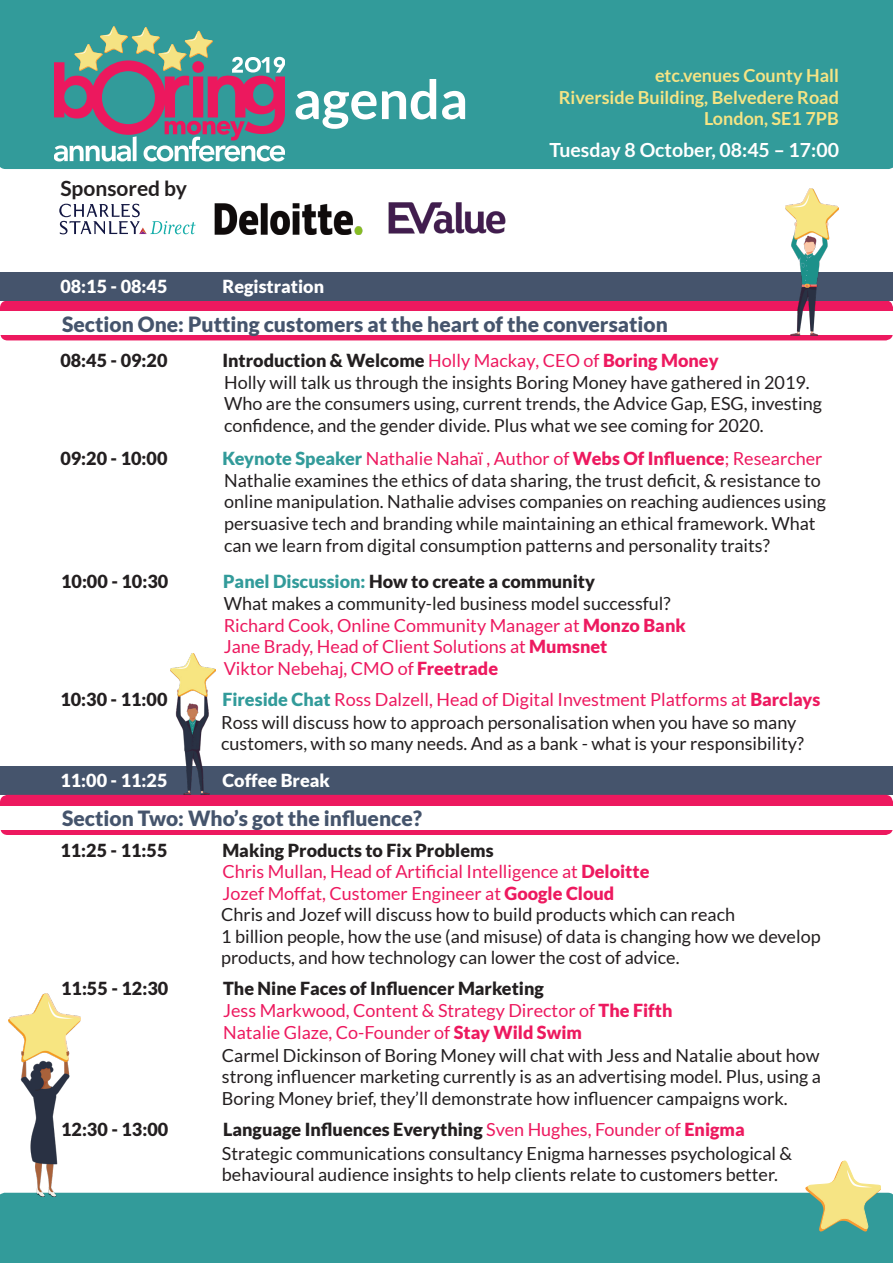
<style>
.page{position:relative;width:893px;height:1263px;background:#fff}
.page>*{position:absolute;margin:0;border:0;box-sizing:border-box;transform-origin:0 0}
.t1{font:700 54px "Lato";color:#fff}
.t2{font:900 21px "Lato";color:#45546c}
.t3{font:700 21px "Lato";color:#231f20}
.t4{font:700 19.5px "Lato";color:#fff}
.t5{font:18px/21.6px "Lato";color:#231f20}
.t6{font:18px "Lato";color:#ed195f}
.t7{font:900 18px "Lato";color:#231f20}
.t8{font:700 18px "Lato";color:#f6e484}
.t9{font:900 18px "Lato";color:#fff}
.s1{font-weight:400;color:#ed195f}
.s2{color:#ed195f}
.s3{font-weight:900;color:#329b9a}
.s4{font-weight:900}
.s5{color:#329b9a}
</style>
<div class="page">
<div style="left:0;top:0;width:893px;height:169px;background:#329b9a"></div>
<img style="left:214px;top:203px;width:149px;height:32px">
<img style="left:388px;top:203px;width:118px;height:31px">
<div style="left:0;top:1193px;width:893px;height:70px;background:#329b9a"></div>
<svg style="left:59px;top:204px;width:137px;height:30px"></svg>
<svg style="left:54px;top:26px;width:231px;height:135px;background:#7b848f"></svg>
<div style="left:0;top:300px;width:893px;height:40px;background:#ed195f;border-radius:8px"></div>
<div style="left:0;top:312px;width:893px;height:23px;background:#fff"></div>
<div style="left:0;top:272px;width:893px;height:28px;background:#45546c"></div>
<div style="left:0;top:766px;width:893px;height:29px;background:#45546c"></div>
<div style="left:0;top:795px;width:893px;height:40px;background:#ed195f;border-radius:8px"></div>
<div style="left:0;top:806px;width:893px;height:24px;background:#fff"></div>
<svg style="left:805px;top:1160px;width:76px;height:72px"></svg>
<img style="left:8px;top:994px;width:72px;height:203px">
<img style="left:171px;top:653px;width:45px;height:141px">
<img style="left:786px;top:189px;width:53px;height:146px">
<p class="t3" style="left:60px;top:177px;width:128px">Sponsored by</p>
<p class="t1" style="left:293px;top:68px;width:176px">agenda</p>
<p class="t9" style="left:60px;top:275px;width:109px">08:15 - 08:45</p>
<p class="t9" style="left:222px;top:275px;width:103px">Registration</p>
<p class="t8" style="left:655px;top:65px;width:185px">etc.venues County Hall</p>
<p class="t8" style="left:559px;top:87px;width:282px">Riverside Building, Belvedere Road</p>
<p class="t8" style="left:704px;top:108px;width:136px">London, SE1 7PB</p>
<p class="t4" style="left:549px;top:139px;width:291px">Tuesday 8 October, 08:45 – 17:00</p>
<p class="t2" style="left:62px;top:312px;width:607px">Section One: Putting customers at the heart of the conversation</p>
<p class="t7" style="left:60px;top:349px;width:109px">08:45 - 09:20</p>
<p class="t7" style="left:222px;top:349px;width:498px">Introduction &amp; Welcome <span class="s1">Holly Mackay, CEO of</span> <span class="s2">Boring Money</span></p>
<p class="t5" style="left:224px;top:371px;width:599px">Holly will talk us through the insights Boring Money have gathered in 2019.<br>Who are the consumers using, current trends, the Advice Gap, ESG, investing confidence, and the gender divide. Plus what we see coming for 2020.</p>
<p class="t7" style="left:60px;top:447px;width:109px">09:20 - 10:00</p>
<p class="t6" style="left:222px;top:448px;width:602px"><span class="s3">Keynote Speaker</span> Nathalie Nahaï , Author of <span class="s4">Webs Of Influence</span>; Researcher</p>
<p class="t5" style="left:224px;top:469px;width:603px">Nathalie examines the ethics of data sharing, the trust deficit, &amp; resistance to online manipulation. Nathalie advises companies on reaching audiences using persuasive tech and branding while maintaining an ethical framework. What can we learn from digital consumption patterns and personality traits?</p>
<p class="t7" style="left:61px;top:570px;width:109px">10:00 - 10:30</p>
<p class="t7" style="left:223px;top:570px;width:373px"><span class="s5">Panel Discussion:</span> How to create a community</p>
<p class="t5" style="left:224px;top:593px;width:449px">What makes a community-led business model successful?</p>
<p class="t6" style="left:224px;top:615px;width:464px">Richard Cook, Online Community Manager at <span class="s4">Monzo Bank</span></p>
<p class="t6" style="left:224px;top:637px;width:385px">Jane Brady, Head of Client Solutions at <span class="s4">Mumsnet</span></p>
<p class="t6" style="left:224px;top:658px;width:276px">Viktor Nebehaj, CMO of <span class="s4">Freetrade</span></p>
<p class="t7" style="left:60px;top:689px;width:109px">10:30 - 11:00</p>
<p class="t6" style="left:222px;top:690px;width:599px"><span class="s3">Fireside Chat</span> Ross Dalzell, Head of Digital Investment Platforms at <span class="s4">Barclays</span></p>
<p class="t5" style="left:221px;top:711px;width:584px">Ross will discuss how to approach personalisation when you have so many customers, with so many needs. And as a bank - what is your responsibility?</p>
<p class="t9" style="left:60px;top:770px;width:109px">11:00 - 11:25</p>
<p class="t9" style="left:222px;top:770px;width:109px">Coffee Break</p>
<p class="t2" style="left:62px;top:806px;width:361px">Section Two: Who’s got the influence?</p>
<p class="t7" style="left:60px;top:839px;width:109px">11:25 - 11:55</p>
<p class="t7" style="left:222px;top:839px;width:273px">Making Products to Fix Problems</p>
<p class="t6" style="left:222px;top:862px;width:429px">Chris Mullan, Head of Artificial Intelligence at <span class="s4">Deloitte</span></p>
<p class="t6" style="left:222px;top:883px;width:393px">Jozef Moffat, Customer Engineer at <span class="s4">Google Cloud</span></p>
<p class="t5" style="left:221px;top:904px;width:516px">Chris and Jozef will discuss how to build products which can reach</p>
<p class="t5" style="left:221px;top:925px;width:601px">1 billion people, how the use (and misuse) of data is changing how we develop products, and how technology can lower the cost of advice.</p>
<p class="t7" style="left:61px;top:978px;width:109px">11:55 - 12:30</p>
<p class="t7" style="left:223px;top:978px;width:322px">The Nine Faces of Influencer Marketing</p>
<p class="t6" style="left:223px;top:1000px;width:451px">Jess Markwood, Content &amp; Strategy Director of <span class="s4">The Fifth</span></p>
<p class="t6" style="left:223px;top:1022px;width:360px">Natalie Glaze, Co-Founder of <span class="s4">Stay Wild Swim</span></p>
<p class="t5" style="left:222px;top:1044px;width:600px;text-align:justify">Carmel Dickinson of Boring Money will chat with Jess and Natalie about how strong influencer marketing currently is as an advertising model. Plus, using a Boring Money brief, they’ll demonstrate how influencer campaigns work.</p>
<p class="t7" style="left:61px;top:1118px;width:109px">12:30 - 13:00</p>
<p class="t7" style="left:223px;top:1118px;width:523px">Language Influences Everything <span class="s1">Sven Hughes, Founder of</span> <span class="s2">Enigma</span></p>
<p class="t5" style="left:222px;top:1142px;width:572px">Strategic communications consultancy Enigma harnesses psychological &amp; behavioural audience insights to help clients relate to customers better.</p>
</div>
